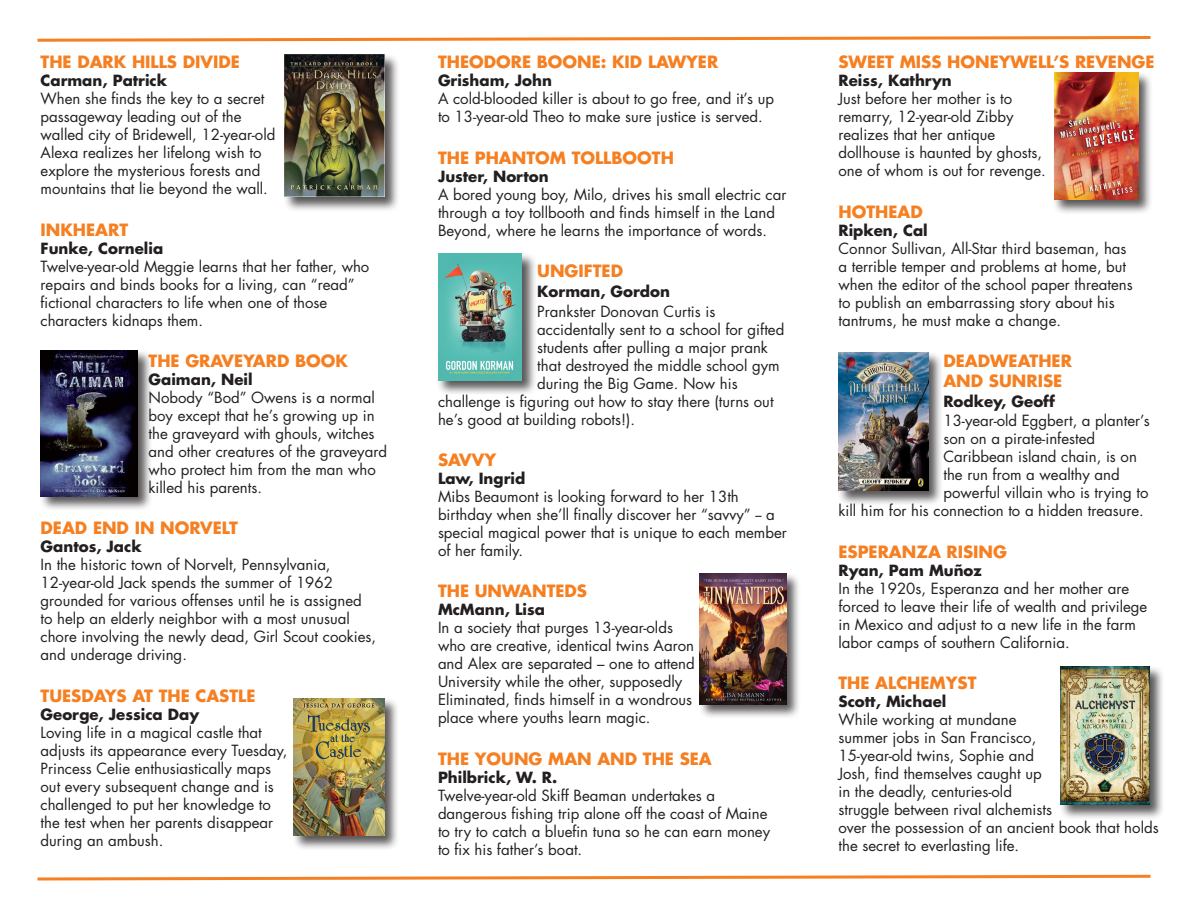
<style>
.page{position:relative;width:1188px;height:918px;background:#fff}
.page>*{position:absolute;margin:0;border:0;box-sizing:border-box;transform-origin:0 0}
.t1{font:700 16.5px "Futura Std";color:#f57f21}
.t2{font:15px/18px "Futura Std";color:#231f20}
.t3{font:700 15px "Futura Std";color:#231f20}
</style>
<div class="page">
<svg style="left:37px;top:874px;width:1114px;height:7px"></svg>
<svg style="left:37px;top:36px;width:1114px;height:6px"></svg>
<div style="left:283px;top:53px;width:116px;height:159px;background:#231f20;opacity:.75"></div>
<img style="left:284px;top:55px;width:101px;height:142px">
<div style="left:39px;top:350px;width:113px;height:161px;background:#231f20;opacity:.75"></div>
<img style="left:41px;top:351px;width:97px;height:145px">
<div style="left:292px;top:697px;width:107px;height:154px;background:#231f20;opacity:.75"></div>
<img style="left:293px;top:699px;width:92px;height:137px">
<div style="left:437px;top:252px;width:100px;height:143px;background:#231f20;opacity:.75"></div>
<img style="left:438px;top:254px;width:84px;height:127px">
<div style="left:698px;top:572px;width:103px;height:147px;background:#231f20;opacity:.75"></div>
<img style="left:700px;top:573px;width:86px;height:131px">
<div style="left:1053px;top:71px;width:100px;height:143px;background:#231f20;opacity:.75"></div>
<img style="left:1054px;top:73px;width:84px;height:127px">
<div style="left:837px;top:351px;width:106px;height:155px;background:#231f20;opacity:.75"></div>
<img style="left:839px;top:353px;width:89px;height:138px">
<div style="left:1059px;top:665px;width:106px;height:155px;background:#231f20;opacity:.75"></div>
<img style="left:1060px;top:666px;width:90px;height:139px">
<p class="t1" style="left:41px;top:51px;width:201px">THE DARK HILLS DIVIDE</p>
<p class="t3" style="left:41px;top:71px;width:128px">Carman, Patrick</p>
<p class="t2" style="left:41px;top:90px;width:225px">When she finds the key to a secret</p>
<p class="t2" style="left:41px;top:108px;width:203px">passageway leading out of the</p>
<p class="t2" style="left:41px;top:126px;width:236px">walled city of Bridewell, 12-year-old</p>
<p class="t2" style="left:41px;top:144px;width:222px">Alexa realizes her lifelong wish to</p>
<p class="t2" style="left:41px;top:162px;width:221px">explore the mysterious forests and</p>
<p class="t2" style="left:41px;top:180px;width:229px">mountains that lie beyond the wall.</p>
<p class="t1" style="left:41px;top:218px;width:89px">INKHEART</p>
<p class="t3" style="left:41px;top:238px;width:124px">Funke, Cornelia</p>
<p class="t2" style="left:41px;top:257px;width:330px">Twelve-year-old Meggie learns that her father, who repairs and binds books for a living, can “read” fictional characters to life when one of those characters kidnaps them.</p>
<p class="t1" style="left:149px;top:350px;width:201px">THE GRAVEYARD BOOK</p>
<p class="t3" style="left:149px;top:369px;width:106px">Gaiman, Neil</p>
<p class="t2" style="left:149px;top:389px;width:240px">Nobody “Bod” Owens is a normal boy except that he’s growing up in the graveyard with ghouls, witches and other creatures of the graveyard who protect him from the man who killed his parents.</p>
<p class="t1" style="left:41px;top:517px;width:199px">DEAD END IN NORVELT</p>
<p class="t3" style="left:41px;top:537px;width:103px">Gantos, Jack</p>
<p class="t2" style="left:41px;top:556px;width:292px">In the historic town of Norvelt, Pennsylvania,</p>
<p class="t2" style="left:41px;top:574px;width:323px">12-year-old Jack spends the summer of 1962 grounded for various offenses until he is assigned</p>
<p class="t2" style="left:41px;top:610px;width:311px">to help an elderly neighbor with a most unusual</p>
<p class="t2" style="left:41px;top:628px;width:337px">chore involving the newly dead, Girl Scout cookies, and underage driving.</p>
<p class="t1" style="left:41px;top:685px;width:216px">TUESDAYS AT THE CASTLE</p>
<p class="t3" style="left:41px;top:704px;width:160px">George, Jessica Day</p>
<p class="t2" style="left:41px;top:723px;width:223px">Loving life in a magical castle that</p>
<p class="t2" style="left:41px;top:741px;width:248px">adjusts its appearance every Tuesday,</p>
<p class="t2" style="left:41px;top:759px;width:232px">Princess Celie enthusiastically maps</p>
<p class="t2" style="left:41px;top:777px;width:235px">out every subsequent change and is</p>
<p class="t2" style="left:41px;top:795px;width:232px">challenged to put her knowledge to</p>
<p class="t2" style="left:41px;top:813px;width:234px">the test when her parents disappear</p>
<p class="t2" style="left:41px;top:831px;width:124px">during an ambush.</p>
<p class="t1" style="left:438px;top:51px;width:282px">THEODORE BOONE: KID LAWYER</p>
<p class="t3" style="left:438px;top:71px;width:116px">Grisham, John</p>
<p class="t2" style="left:438px;top:90px;width:338px">A cold-blooded killer is about to go free, and it’s up to 13-year-old Theo to make sure justice is served.</p>
<p class="t1" style="left:438px;top:146px;width:237px">THE PHANTOM TOLLBOOTH</p>
<p class="t3" style="left:438px;top:166px;width:112px">Juster, Norton</p>
<p class="t2" style="left:438px;top:185px;width:350px">A bored young boy, Milo, drives his small electric car through a toy tollbooth and finds himself in the Land<br>Beyond, where he learns the importance of words.</p>
<p class="t1" style="left:537px;top:260px;width:87px">UNGIFTED</p>
<p class="t3" style="left:537px;top:281px;width:134px">Korman, Gordon</p>
<p class="t2" style="left:537px;top:302px;width:249px">Prankster Donovan Curtis is accidentally sent to a school for gifted students after pulling a major prank that destroyed the middle school gym during the Big Game. Now his</p>
<p class="t2" style="left:438px;top:392px;width:337px">challenge is figuring out how to stay there (turns out he’s good at building robots!).</p>
<p class="t1" style="left:438px;top:449px;width:60px">SAVVY</p>
<p class="t3" style="left:438px;top:468px;width:89px">Law, Ingrid</p>
<p class="t2" style="left:438px;top:488px;width:350px">Mibs Beaumont is looking forward to her 13th birthday when she’ll finally discover her “savvy” -- a special magical power that is unique to each member of her family.</p>
<p class="t1" style="left:438px;top:580px;width:151px">THE UNWANTEDS</p>
<p class="t3" style="left:438px;top:600px;width:108px">McMann, Lisa</p>
<p class="t2" style="left:438px;top:619px;width:237px">In a society that purges 13-year-olds</p>
<p class="t2" style="left:438px;top:637px;width:258px">who are creative, identical twins Aaron</p>
<p class="t2" style="left:438px;top:655px;width:258px">and Alex are separated – one to attend</p>
<p class="t2" style="left:438px;top:673px;width:246px">University while the other, supposedly</p>
<p class="t2" style="left:438px;top:691px;width:256px">Eliminated, finds himself in a wondrous</p>
<p class="t2" style="left:438px;top:709px;width:214px">place where youths learn magic.</p>
<p class="t1" style="left:438px;top:748px;width:275px">THE YOUNG MAN AND THE SEA</p>
<p class="t3" style="left:438px;top:767px;width:121px">Philbrick, W. R.</p>
<p class="t2" style="left:438px;top:786px;width:279px">Twelve-year-old Skiff Beaman undertakes a</p>
<p class="t2" style="left:438px;top:804px;width:331px">dangerous fishing trip alone off the coast of Maine</p>
<p class="t2" style="left:438px;top:822px;width:334px">to try to catch a bluefin tuna so he can earn money</p>
<p class="t2" style="left:438px;top:840px;width:146px">to fix his father’s boat.</p>
<p class="t1" style="left:839px;top:51px;width:318px">SWEET MISS HONEYWELL’S REVENGE</p>
<p class="t3" style="left:839px;top:71px;width:115px">Reiss, Kathryn</p>
<p class="t2" style="left:839px;top:90px;width:175px">Just before her mother is to</p>
<p class="t2" style="left:839px;top:108px;width:177px">remarry, 12-year-old Zibby</p>
<p class="t2" style="left:839px;top:126px;width:158px">realizes that her antique</p>
<p class="t2" style="left:839px;top:144px;width:205px">dollhouse is haunted by ghosts,</p>
<p class="t2" style="left:839px;top:162px;width:209px">one of whom is out for revenge.</p>
<p class="t1" style="left:839px;top:200px;width:86px">HOTHEAD</p>
<p class="t3" style="left:839px;top:220px;width:91px">Ripken, Cal</p>
<p class="t2" style="left:839px;top:239px;width:296px">Connor Sullivan, All-Star third baseman, has a terrible temper and problems at home, but when the editor of the school paper threatens to publish an embarrassing story about his tantrums, he must make a change.</p>
<p class="t1" style="left:943px;top:350px;width:130px">DEADWEATHER</p>
<p class="t1" style="left:943px;top:370px;width:120px">AND SUNRISE</p>
<p class="t3" style="left:943px;top:391px;width:113px">Rodkey, Geoff</p>
<p class="t2" style="left:943px;top:412px;width:208px">13-year-old Eggbert, a planter’s son on a pirate-infested<br>Caribbean island chain, is on the run from a wealthy and powerful villain who is trying to</p>
<p class="t2" style="left:839px;top:502px;width:307px">kill him for his connection to a hidden treasure.</p>
<p class="t1" style="left:839px;top:541px;width:170px">ESPERANZA RISING</p>
<p class="t3" style="left:839px;top:560px;width:145px">Ryan, Pam Muñoz</p>
<p class="t2" style="left:839px;top:579px;width:310px">In the 1920s, Esperanza and her mother are forced to leave their life of wealth and privilege in Mexico and adjust to a new life in the farm labor camps of southern California.</p>
<p class="t1" style="left:839px;top:672px;width:140px">THE ALCHEMYST</p>
<p class="t3" style="left:839px;top:692px;width:109px">Scott, Michael</p>
<p class="t2" style="left:839px;top:711px;width:180px">While working at mundane</p>
<p class="t2" style="left:839px;top:729px;width:199px">summer jobs in San Francisco,</p>
<p class="t2" style="left:839px;top:747px;width:197px">15-year-old twins, Sophie and</p>
<p class="t2" style="left:839px;top:765px;width:205px">Josh, find themselves caught up</p>
<p class="t2" style="left:839px;top:783px;width:175px">in the deadly, centuries-old</p>
<p class="t2" style="left:839px;top:801px;width:215px">struggle between rival alchemists</p>
<p class="t2" style="left:839px;top:819px;width:322px">over the possession of an ancient book that holds the secret to everlasting life.</p>
</div>
